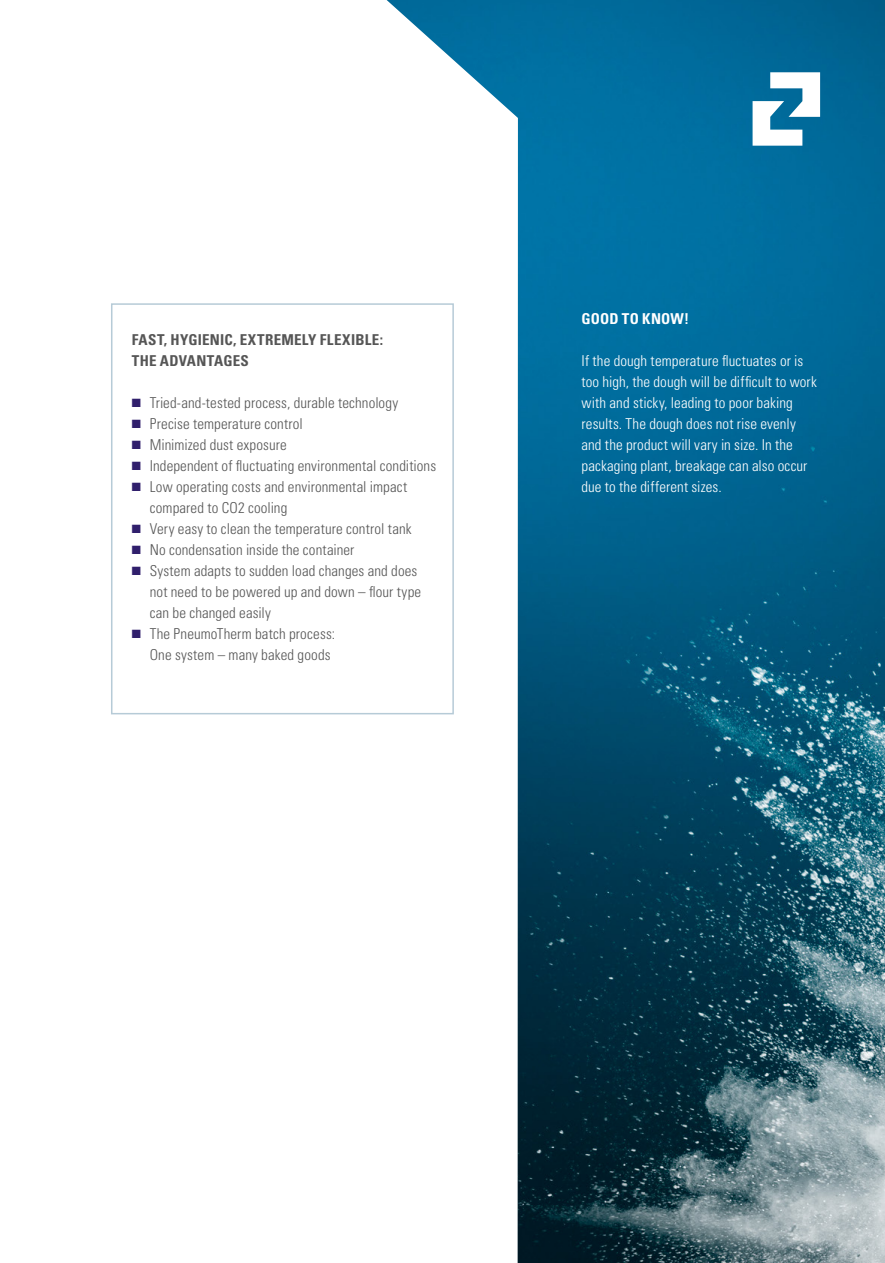
<style>
.page{position:relative;width:885px;height:1263px;background:#fff}
.page>*{position:absolute;margin:0;border:0;box-sizing:border-box;transform-origin:0 0}
.t1{font:300 condensed 15px/21px "Univers LT Std";letter-spacing:.01em;color:#565656}
.t2{font:300 condensed 15px/21px "Univers LT Std";letter-spacing:.005em;color:#fff}
.t3{font:700 condensed 15px/21px "Univers LT Std";letter-spacing:.015em;color:#565656}
.t4{font:700 condensed 15px "Univers LT Std";letter-spacing:.01em;color:#fff}
.s1{color:#301f6c}
</style>
<div class="page">
<div style="left:111px;top:303px;width:343px;height:411px;border:2px solid #b6cbd7"></div>
<img style="left:386px;top:0;width:498px;height:1263px">
<svg style="left:752px;top:72px;width:68px;height:74px"></svg>
<p class="t3" style="left:132px;top:329px;width:253px">FAST, HYGIENIC, EXTREMELY FLEXIBLE:<br>THE ADVANTAGES</p>
<p class="t1" style="left:132px;top:393px;width:268px"><span class="s1">■</span> Tried-and-tested process, durable technology</p>
<p class="t1" style="left:132px;top:414px;width:172px"><span class="s1">■</span> Precise temperature control</p>
<p class="t1" style="left:132px;top:435px;width:156px"><span class="s1">■</span> Minimized dust exposure</p>
<p class="t1" style="left:132px;top:456px;width:306px"><span class="s1">■</span> Independent of fluctuating environmental conditions</p>
<p class="t1" style="left:150px;top:477px;width:259px;text-indent:-18px"><span class="s1">■</span> Low operating costs and environmental impact compared to CO2 cooling</p>
<p class="t1" style="left:132px;top:519px;width:281px"><span class="s1">■</span> Very easy to clean the temperature control tank</p>
<p class="t1" style="left:132px;top:540px;width:224px"><span class="s1">■</span> No condensation inside the container</p>
<p class="t1" style="left:150px;top:561px;width:273px;text-indent:-18px"><span class="s1">■</span> System adapts to sudden load changes and does not need to be powered up and down – flour type can be changed easily</p>
<p class="t1" style="left:150px;top:624px;width:187px;text-indent:-18px"><span class="s1">■</span> The PneumoTherm batch process:<br>One system – many baked goods</p>
<p class="t4" style="left:581px;top:310px;width:109px">GOOD TO KNOW!</p>
<p class="t2" style="left:581px;top:351px;width:237px">If the dough temperature fluctuates or is too high, the dough will be difficult to work with and sticky, leading to poor baking results. The dough does not rise evenly and the product will vary in size. In the packaging plant, breakage can also occur due to the different sizes.</p>
</div>
